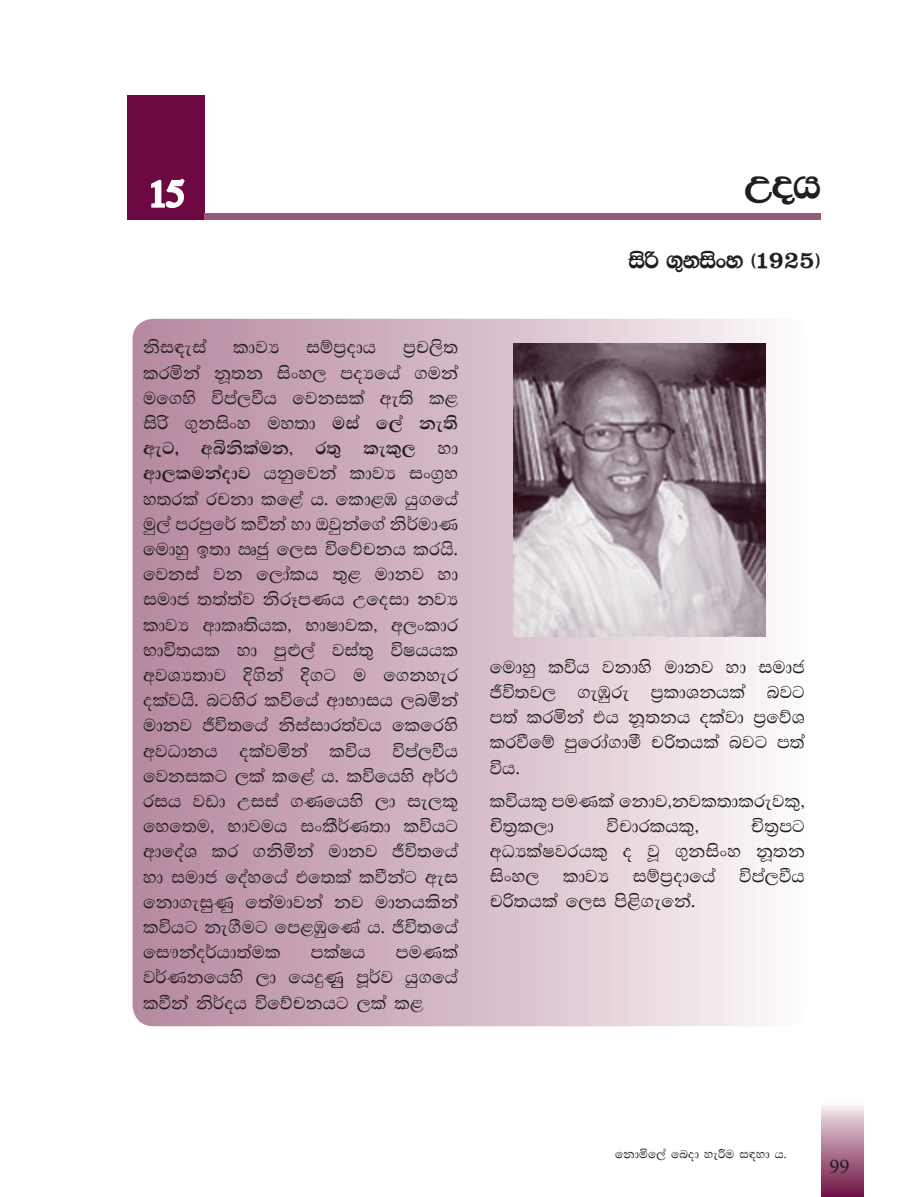
<style>
.page{position:relative;width:914px;height:1197px;background:#fff}
.page>*{position:absolute;margin:0;border:0;box-sizing:border-box;transform-origin:0 0}
.t1{font:42px "FM Emaneex";color:#231f20}
.t2{font:24.5px "FM Emaneex";color:#231f20}
.t3{font:21px/25.2px "FM Abhayax";color:#231f20}
.t4{font:700 21px "FM Ababld";color:#231f20}
.t5{font:21px "Minion Pro";color:#231f20}
.t6{font:14px "FM Abhayax";color:#231f20}
.s1{font-family:"FM Ababld";font-weight:700}
.s2{font-family:"FM Abhayax";font-weight:400}
</style>
<div class="page">
<div style="left:822px;top:1102px;width:41px;height:95px;background:linear-gradient(to bottom,#f9f0f3,#6c0c3d)"></div>
<svg style="left:132px;top:319px;width:635px;height:707px;background:#d1b4c2"></svg>
<div style="left:127px;top:95px;width:78px;height:125px;background:#6d0842"></div>
<svg style="left:151px;top:178px;width:34px;height:30px"></svg>
<div style="left:205px;top:213px;width:615px;height:7px;background:#955e78"></div>
<img style="left:513px;top:344px;width:252px;height:292px">
<p class="t3" style="left:143px;top:335px;width:65px">ksi|eia</p>
<p class="t3" style="left:233px;top:335px;width:48px">ldjH</p>
<p class="t3" style="left:306px;top:335px;width:71px">iïm%odh</p>
<p class="t3" style="left:143px;top:335px;width:328px;text-indent:260px">m%p,s; lrñka kQ;k isxy, moHfha .uka uf.ys úma,ùh fjkila we;s l&lt; isrs .=kisxy uy;d <span class="s1">uia f,a ke;s</span></p>
<p class="t4" style="left:143px;top:438px;width:317px">weg" wìkslauk<span class="s2">"</span> r;= lel=, <span class="s2">yd</span></p>
<p class="t3" style="left:143px;top:461px;width:328px"><span class="s1">wd,lukaodj</span> hkqfjka ldjH ix.%y y;rla rpkd lf&lt;a h' fld&lt;U hq.fha uq,a mrmqf¾ lùka yd Tjqkaf.a ks¾udK fudyqb;d Rcqf,i úfõpkh lrhs' fjkia jk f,dalh ;=&lt; udkj yd iudc ;;a;aj ksrEmKh Wfoid kjH ldjH wdlD;shl" NdIdjl" w,xldr<br>Ndú;hl yd mq¿,a jia;= úIhhl wjYH;dj È.ska È.g u f.kyer olajhs' ngysr lúfha wdNdih ,nñka udkj Ôú;fha ksiaidr;ajh flfrys wjOdkh olajñka lúh úma,ùh fjkilg ,la lf&lt;a h' lúfhysw¾: rih jvd Wiia .Kfhys,d ie,l+ fyf;u" Ndjuh ixlS¾K;d lúhg wdfoaY lr .ksñka udkj Ôú;fha yd iudc foayfha tf;la lùkag wei fkd.eiqKqf;audjka kj udkhlska lúhg ke.Sug fm&lt;UqfKa h' Ôú;fha fi!kao¾hd;aul</p>
<p class="t3" style="left:143px;top:940px;width:317px;text-align:justify;text-indent:253px">muKla j¾Kkfhys,d fhÿKqmQ¾j hq.fha lùka ks¾oh úfõpkhg ,la l&lt;</p>
<p class="t3" style="left:311px;top:940px;width:56px">mlaIh</p>
<h1 class="t1" style="left:744px;top:163px;width:77px">Woh</h1>
<p class="t2" style="left:628px;top:247px;width:193px">isß .=kisxy ^1925&amp;</p>
<p class="t3" style="left:490px;top:655px;width:317px;text-align:justify">fudyqlúh jkdysudkj yd iudc Ôú;j, .eUqre m%ldYkhla njg m;a lrñka th kQ;kh olajd m%fõY lrùfï mqfrda.dó pß;hla njg m;a úh'</p>
<p class="t3" style="left:490px;top:788px;width:317px">lúhl= muKla fkdj"kjl;dlrejl="<br>Ñ;%l,d</p>
<p class="t3" style="left:490px;top:814px;width:317px;text-align:justify;text-indent:261px">Ñ;%mg wOHlaIjrhl= o jQ .=kisxy kQ;k isxy, ldjH iïm%odfha úma,ùh pß;hla f,i ms&lt;s.efka'</p>
<p class="t3" style="left:606px;top:814px;width:94px">úpdrlhl="</p>
<p class="t6" style="left:615px;top:1147px;width:173px">fkdñf,a fnod yeÍu i|yd h'</p>
<p class="t5" style="left:829px;top:1152px;width:22px">99</p>
</div>
